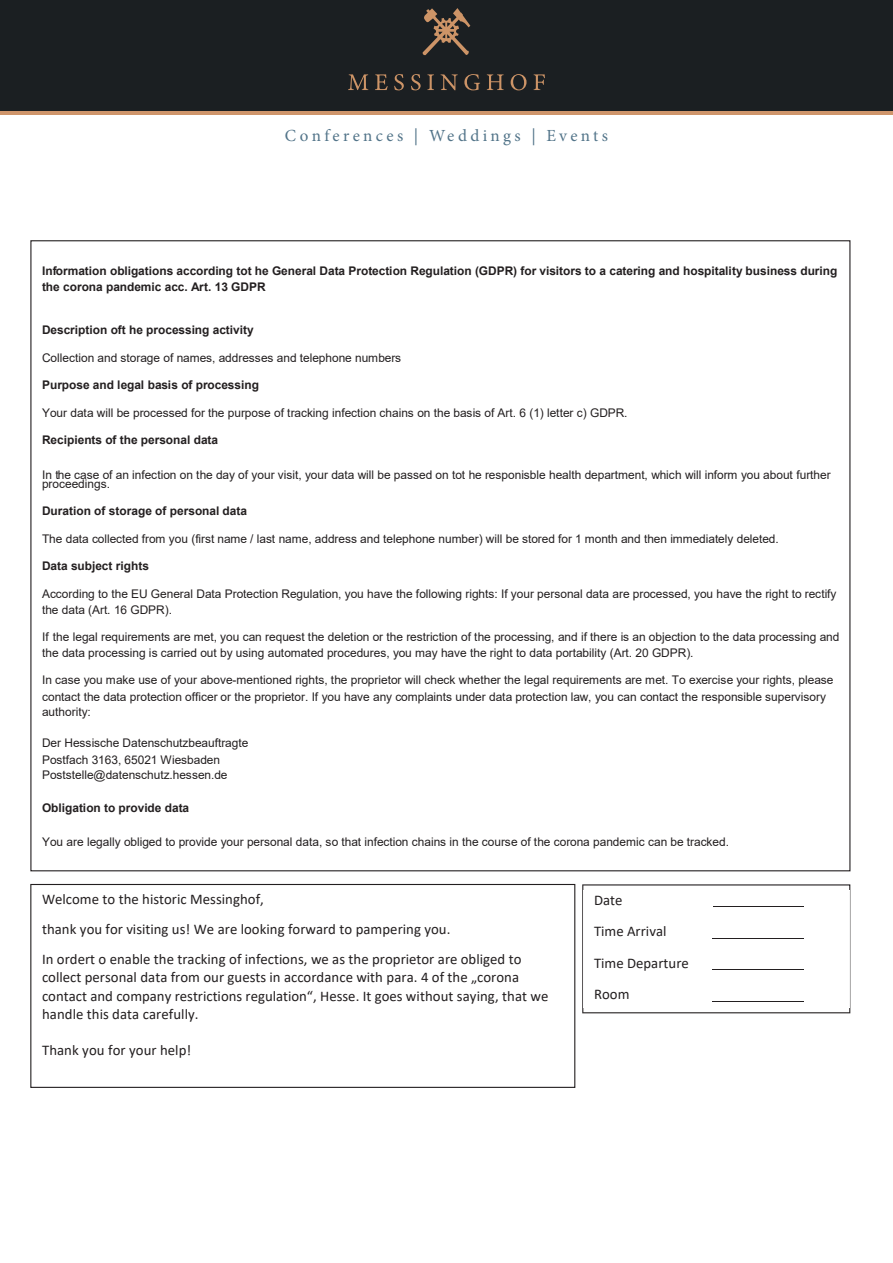
<style>
.page{position:relative;width:893px;height:1263px;background:#fff}
.page>*{position:absolute;margin:0;border:0;box-sizing:border-box;transform-origin:0 0}
.t1{font:16.95px "Minion Pro";letter-spacing:.2em;color:#527489}
.t2{font:14.7px/31.3px "Calibri";letter-spacing:.005em;color:#231f20}
.t3{font:11.85px/16.4px "Arial";letter-spacing:-.005em;color:#231f20}
.t4{font:700 11.85px/15.6px "Arial";color:#231f20}
</style>
<div class="page">
<div style="left:0;top:110px;width:893px;height:5px;background:#cf956b"></div>
<div style="left:0;top:0;width:893px;height:110px;background:#1b1f22"></div>
<svg style="left:422px;top:8px;width:48px;height:47px"></svg>
<svg style="left:348px;top:74px;width:20px;height:16px"></svg>
<svg style="left:375px;top:74px;width:13px;height:16px"></svg>
<svg style="left:394px;top:74px;width:10px;height:16px"></svg>
<svg style="left:411px;top:74px;width:10px;height:16px"></svg>
<svg style="left:427px;top:74px;width:7px;height:16px"></svg>
<svg style="left:441px;top:74px;width:17px;height:16px"></svg>
<svg style="left:464px;top:74px;width:16px;height:16px"></svg>
<svg style="left:487px;top:74px;width:17px;height:16px"></svg>
<svg style="left:511px;top:74px;width:15px;height:16px"></svg>
<svg style="left:534px;top:74px;width:11px;height:16px"></svg>
<div style="left:30px;top:884px;width:545px;height:204px;border:1px solid #231f20"></div>
<svg style="left:582px;top:884px;width:268px;height:129px"></svg>
<img style="left:583px;top:891px;width:266px;height:116px">
<hr style="left:713px;top:906px;width:91px;height:1px;background:#231f20">
<hr style="left:712px;top:938px;width:92px;height:1px;background:#231f20">
<hr style="left:712px;top:969px;width:92px;height:1px;background:#231f20">
<hr style="left:712px;top:1000px;width:92px;height:1px;background:#231f20">
<h1 class="t1" style="left:285px;top:125px;width:325px">Conferences | Weddings | Events</h1>
<p class="t4" style="left:42px;top:263px;width:797px">Information obligations according tot he General Data Protection Regulation (GDPR) for visitors to a catering and hospitality business during the corona pandemic acc. Art. 13 GDPR</p>
<p class="t4" style="left:42px;top:322px;width:213px">Description oft he processing activity</p>
<p class="t3" style="left:42px;top:349px;width:361px">Collection and storage of names, addresses and telephone numbers</p>
<p class="t4" style="left:42px;top:377px;width:218px">Purpose and legal basis of processing</p>
<p class="t3" style="left:42px;top:404px;width:587px">Your data will be processed for the purpose of tracking infection chains on the basis of Art. 6 (1) letter c) GDPR.</p>
<p class="t4" style="left:42px;top:432px;width:178px">Recipients of the personal data</p>
<p class="t3" style="left:42px;top:471px;width:790px;line-height:8.6px">In the case of an infection on the day of your visit, your data will be passed on tot he responisble health department, which will inform you about further proceedings.</p>
<p class="t4" style="left:42px;top:503px;width:207px">Duration of storage of personal data</p>
<p class="t3" style="left:42px;top:530px;width:738px">The data collected from you (first name / last name, address and telephone number) will be stored for 1 month and then immediately deleted.</p>
<p class="t4" style="left:42px;top:558px;width:108px">Data subject rights</p>
<p class="t3" style="left:42px;top:586px;width:796px;line-height:15.6px">According to the EU General Data Protection Regulation, you have the following rights: If your personal data are processed, you have the right to rectify the data (Art. 16 GDPR).</p>
<p class="t3" style="left:42px;top:629px;width:799px;line-height:15.9px">If the legal requirements are met, you can request the deletion or the restriction of the processing, and if there is an objection to the data processing and the data processing is carried out by using automated procedures, you may have the right to data portability (Art. 20 GDPR).</p>
<p class="t3" style="left:42px;top:672px;width:793px">In case you make use of your above-mentioned rights, the proprietor will check whether the legal requirements are met. To exercise your rights, please contact the data protection officer or the proprietor. If you have any complaints under data protection law, you can contact the responsible supervisory</p>
<p class="t3" style="left:42px;top:704px;width:50px">authority:</p>
<p class="t3" style="left:42px;top:735px;width:208px">Der Hessische Datenschutzbeauftragte<br>Postfach 3163, 65021 Wiesbaden</p>
<p class="t3" style="left:42px;top:766px;width:187px">Poststelle@datenschutz.hessen.de</p>
<p class="t4" style="left:42px;top:800px;width:149px">Obligation to provide data</p>
<p class="t3" style="left:42px;top:833px;width:688px">You are legally obliged to provide your personal data, so that infection chains in the course of the corona pandemic can be tracked.</p>
<p class="t2" style="left:42px;top:884px;width:481px;line-height:30px">Welcome to the historic Messinghof,<br>thank you for visiting us! We are looking forward to pampering you.<br>In ordert o enable the tracking of infections, we as the proprietor are obliged to</p>
<p class="t2" style="left:42px;top:968px;width:508px;line-height:18.1px">collect personal data from our guests in accordance with para. 4 of the „corona contact and company restrictions regulation“, Hesse. It goes without saying, that we handle this data carefully.</p>
<p class="t2" style="left:42px;top:1034px;width:151px">Thank you for your help!</p>
<p class="t2" style="left:594px;top:884px;width:96px">Date<br>Time Arrival<br>Time Departure<br>Room</p>
</div>
